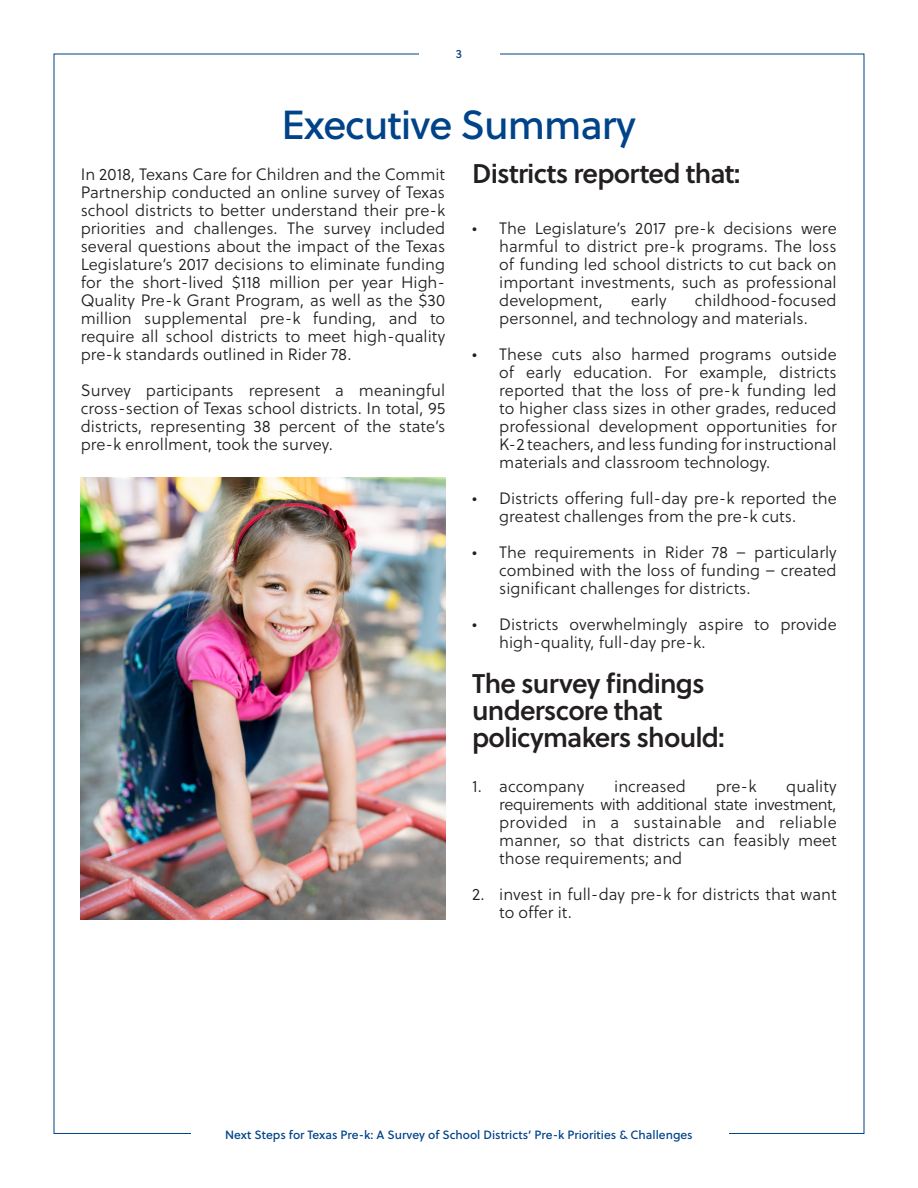
<style>
.page{position:relative;width:918px;height:1188px;background:#fff}
.page>*{position:absolute;margin:0;border:0;box-sizing:border-box;transform-origin:0 0}
.t1{font:40.5px "Soleil";letter-spacing:-.025em;color:#004389}
.t2{font:600 27px/27px "Soleil";letter-spacing:-.03em;color:#231f20}
.Normal_Text{font:300 16.5px/18px "Soleil";color:#231f20;text-align:justify}
.t3{font:12px "Soleil";color:#004389}
</style>
<div class="page">
<img style="left:81px;top:477px;width:364px;height:443px">
<p class="t3" style="left:456px;top:45px;width:8px">3</p>
<h1 class="t1" style="left:281px;top:94px;width:356px">Executive Summary</h1>
<p class="Normal_Text" style="left:81px;top:165px;width:366px">In 2018, Texans Care for Children and the Commit Partnership conducted an online survey of Texas school districts to better understand their pre-k priorities and challenges. The survey included several questions about the impact of the Texas Legislature’s 2017 decisions to eliminate funding for the short-lived $118 million per year High-Quality Pre-k Grant Program, as well as the $30 million supplemental pre-k funding, and to require all school districts to meet high-quality pre-k standards outlined in Rider 78.</p>
<p class="Normal_Text" style="left:81px;top:381px;width:366px">Survey participants represent a meaningful cross-section of Texas school districts. In total, 95 districts, representing 38 percent of the state’s pre-k enrollment, took the survey.</p>
<h2 class="t2" style="left:472px;top:159px;width:270px">Districts reported that:</h2>
<p class="Normal_Text" style="left:499px;top:219px;width:339px;text-indent:-27px">• The Legislature’s 2017 pre-k decisions were harmful to district pre-k programs. The loss of funding led school districts to cut back on important investments, such as professional development,</p>
<p class="Normal_Text" style="left:499px;top:291px;width:339px;text-indent:196px">childhood-focused personnel, and technology and materials.</p>
<p class="Normal_Text" style="left:499px;top:345px;width:339px;text-indent:-27px">• These cuts also harmed programs outside of early education. For example, districts reported that the loss of pre-k funding led to higher class sizes in other grades, reduced professional development opportunities for K-2 teachers, and less funding for instructional materials and classroom technology.</p>
<p class="Normal_Text" style="left:499px;top:489px;width:339px;text-indent:-27px">• Districts offering full-day pre-k reported the greatest challenges from the pre-k cuts.</p>
<p class="Normal_Text" style="left:499px;top:543px;width:339px;text-indent:-27px">• The requirements in Rider 78 – particularly combined with the loss of funding – created significant challenges for districts.</p>
<p class="Normal_Text" style="left:499px;top:615px;width:339px;text-indent:-27px">• Districts overwhelmingly aspire to provide high-quality, full-day pre-k.</p>
<h2 class="t2" style="left:472px;top:669px;width:254px">The survey findings underscore that policymakers should:</h2>
<p class="Normal_Text" style="left:472px;top:777px;width:114px">1. accompany</p>
<p class="Normal_Text" style="left:614px;top:777px;width:73px">increased</p>
<p class="Normal_Text" style="left:716px;top:777px;width:42px">pre-k</p>
<p class="Normal_Text" style="left:631px;top:291px;width:37px">early</p>
<p class="Normal_Text" style="left:499px;top:777px;width:339px;text-indent:287px">quality requirements with additional state investment, provided in a sustainable and reliable manner, so that districts can feasibly meet those requirements; and</p>
<p class="Normal_Text" style="left:499px;top:885px;width:339px;text-indent:-27px">2. invest in full-day pre-k for districts that want to offer it.</p>
<p class="t3" style="left:225px;top:1125px;width:469px">Next Steps for Texas Pre-k: A Survey of School Districts’ Pre-k Priorities &amp; Challenges</p>
</div>
